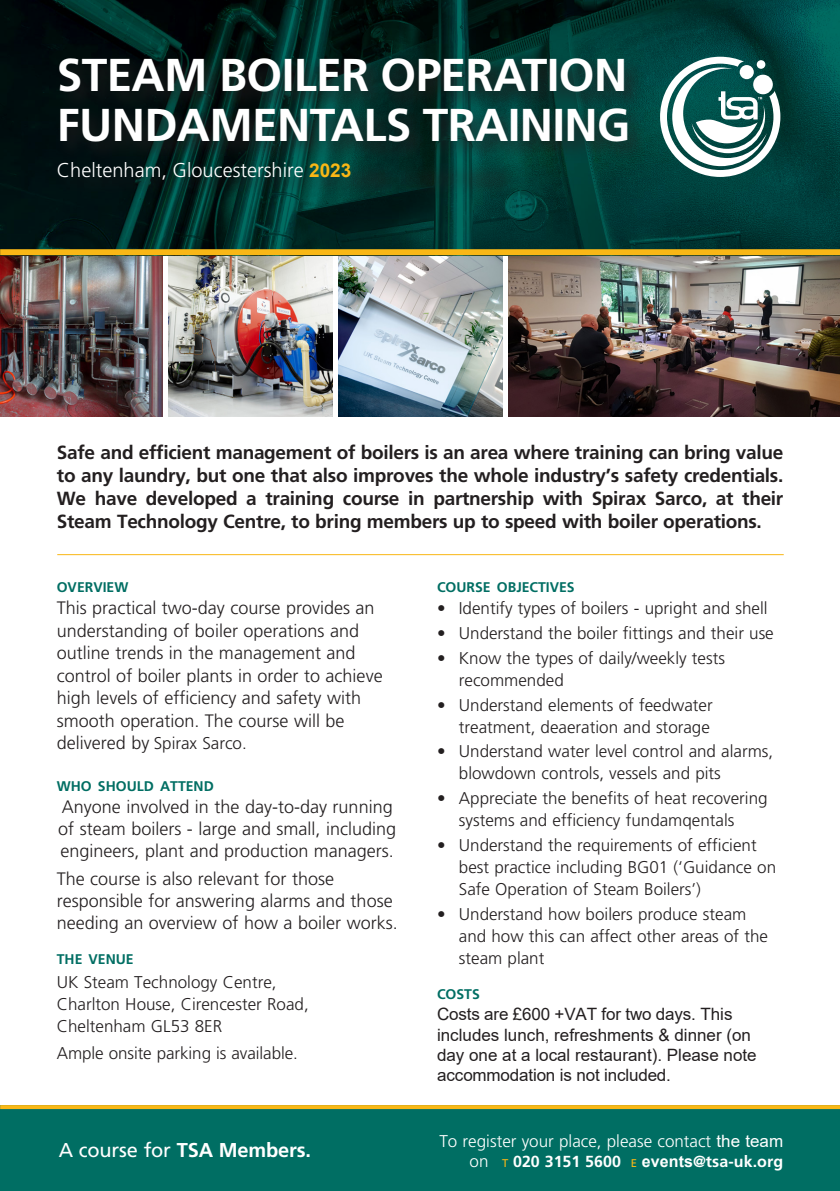
<style>
.page{position:relative;width:840px;height:1191px;background:#fff}
.page>*{position:absolute;margin:0;border:0;box-sizing:border-box;transform-origin:0 0}
.t1{font:700 46px/50px "Frutiger LT Std";letter-spacing:-.015em;color:#fff}
.t2{font:300 20px "Frutiger LT Std";color:#fff}
.t3{font:700 20px "Frutiger LT Std";letter-spacing:-.01em;color:#fff}
.t4{font:700 19px/23px "Frutiger LT Std";letter-spacing:-.015em;color:#231f20;text-align:justify}
.t5{font:300 18px/22.6px "Frutiger LT Std";color:#231f20}
.t6{font:300 17px/22px "Frutiger LT Std";color:#231f20}
.t7{font:17px/20.2px "Arial";color:#231f20}
.t8{font:300 17px "Frutiger LT Std";color:#fff}
.t9{font:700 16px "Frutiger LT Std";color:#fff}
.t10{font:700 14px "Frutiger LT Std";color:#006e63}
.s1{font-family:"Arial";font-weight:700;font-size:19px;color:#f9b716}
.s2{font-size:18px}
.s3{font-weight:400}
.s4{font-family:"Arial";font-weight:400}
.s5{font-weight:300;font-size:17px}
.s6{font-weight:400;font-size:11.2px;color:#f9b716}
.s7{font-family:"Arial"}
</style>
<div class="page">
<img style="left:338px;top:255px;width:164px;height:162px">
<img style="left:0;top:255px;width:162px;height:162px">
<img style="left:169px;top:255px;width:163px;height:162px">
<img style="left:508px;top:255px;width:331px;height:162px">
<svg style="left:0;top:0;width:839px;height:249px"></svg>
<div style="left:54px;top:54px;width:593px;height:145px;background:#231f20;opacity:.75"></div>
<svg style="left:659px;top:57px;width:121px;height:120px"></svg>
<div style="left:0;top:249px;width:839px;height:6px;background:#f9b716"></div>
<div style="left:0;top:1106px;width:839px;height:85px;background:#006e63"></div>
<svg style="left:0;top:1105px;width:839px;height:4px;fill:#f9b716"></svg>
<hr style="left:57px;top:554px;width:726px;height:1px;background:#f9b716">
<h1 class="t1" style="left:57px;top:50px;width:574px">STEAM BOILER OPERATION<br>FUNDAMENTALS TRAINING</h1>
<p class="t2" style="left:57px;top:159px;width:296px">Cheltenham, Gloucestershire <span class="s1">2023</span></p>
<p class="t4" style="left:57px;top:441px;width:727px">Safe and efficient management of boilers is an area where training can bring value to any laundry, but one that also improves the whole industry’s safety credentials.<br>We have developed a training course in partnership with Spirax Sarco, at their Steam Technology Centre, to bring members up to speed with boiler operations.</p>
<p class="t10" style="left:57px;top:579px;width:73px">OVERVIEW</p>
<p class="t5" style="left:57px;top:597px;width:327px">This practical two-day course provides an understanding of boiler operations and outline trends in the management and control of boiler plants in order to achieve high levels of efficiency and safety with smooth operation. The course will be</p>
<p class="t6" style="left:57px;top:732px;width:191px"><span class="s2">delivered by</span> Spirax Sarco.</p>
<p class="t10" style="left:57px;top:777px;width:158px">WHO SHOULD ATTEND</p>
<p class="t5" style="left:58px;top:796px;width:339px;line-height:22px">Anyone involved in the day-to-day running of steam boilers - large and small, including engineers, plant and production managers.</p>
<p class="t5" style="left:57px;top:868px;width:342px;line-height:22px">The course is also relevant for those responsible for answering alarms and those needing an overview of how a boiler works.</p>
<p class="t10" style="left:57px;top:951px;width:78px">THE VENUE</p>
<p class="t6" style="left:57px;top:971px;width:253px">UK Steam Technology Centre,<br>Charlton House, Cirencester Road,<br>Cheltenham GL53 8ER</p>
<p class="t6" style="left:57px;top:1042px;width:242px">Ample onsite parking is available.</p>
<p class="t3" style="left:59px;top:1138px;width:253px"><span class="s3">A course for</span> TSA Members.</p>
<p class="t10" style="left:437px;top:579px;width:139px">COURSE OBJECTIVES</p>
<p class="t6" style="left:437px;top:597px;width:332px">• Identify types of boilers - upright and shell</p>
<p class="t6" style="left:437px;top:622px;width:338px">• Understand the boiler fittings and their use</p>
<p class="t6" style="left:458px;top:647px;width:267px;text-indent:-22px">• Know the types of daily/weekly tests recommended</p>
<p class="t6" style="left:437px;top:694px;width:277px;text-align:right">• Understand elements of feedwater treatment, deaeration and storage</p>
<p class="t6" style="left:458px;top:741px;width:316px;text-indent:-22px">• Understand water level control and alarms, blowdown controls, vessels and pits</p>
<p class="t6" style="left:458px;top:787px;width:310px;text-indent:-22px">• Appreciate the benefits of heat recovering systems and efficiency fundamqentals</p>
<p class="t6" style="left:458px;top:834px;width:318px;text-indent:-22px">• Understand the requirements of efficient best practice including BG01 (‘Guidance on<br>Safe Operation of Steam Boilers’)</p>
<p class="t6" style="left:458px;top:903px;width:310px;text-indent:-22px">• Understand how boilers produce steam and how this can affect other areas of the steam plant</p>
<p class="t10" style="left:437px;top:986px;width:44px">COSTS</p>
<p class="t7" style="left:437px;top:1004px;width:321px">Costs are £600 +VAT for two days. This includes lunch, refreshments &amp; dinner (on day one at a local restaurant). Please note accommodation is not included.</p>
<p class="t8" style="left:439px;top:1131px;width:345px">To register your place, please contact <span class="s4">the team</span></p>
<p class="t9" style="left:469px;top:1151px;width:315px"><span class="s5">on</span> <span class="s6">t</span> 020 3151 5600 <span class="s6">e</span> <span class="s7">events</span>@tsa-uk.org</p>
</div>
